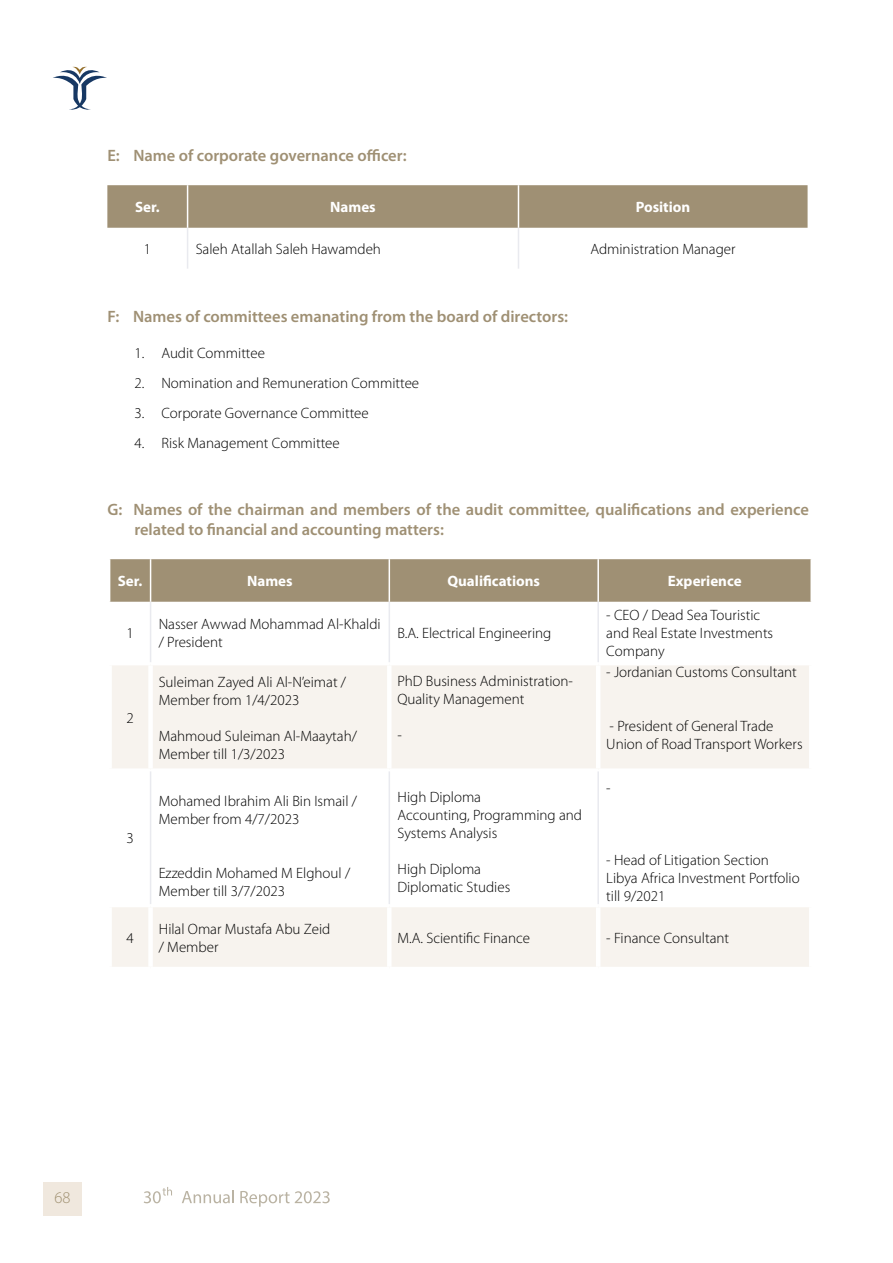
<style>
.page{position:relative;width:893px;height:1263px;background:#fff}
.page>*{position:absolute;margin:0;border:0;box-sizing:border-box;transform-origin:0 0}
.t1{font:600 16.5px/19.8px "Myriad Pro";color:#9f9074}
.t2{font:300 16.5px "Myriad Pro";color:#a19273}
.t3{font:300 15px/18px "Myriad Pro";color:#000}
.t4{font:700 15px "Myriad Pro";color:#fff}
</style>
<div class="page">
<svg style="left:53px;top:66px;width:54px;height:44px"></svg>
<svg style="left:144px;top:1187px;width:28px;height:16px"></svg>
<svg style="left:182px;top:1190px;width:52px;height:13px"></svg>
<svg style="left:240px;top:1191px;width:90px;height:16px"></svg>
<div style="left:43px;top:1182px;width:39px;height:34px;background:#f0e8de"></div>
<div style="left:107px;top:185px;width:701px;height:43px;background:#9f9074"></div>
<hr style="left:518px;top:228px;width:1px;height:41px;background:#e9eaef">
<hr style="left:187px;top:228px;width:1px;height:41px;background:#e9eaef">
<hr style="left:518px;top:185px;width:1px;height:43px;background:#fff">
<hr style="left:187px;top:185px;width:1px;height:43px;background:#fff">
<div style="left:110px;top:559px;width:700px;height:43px;background:#9f9074"></div>
<svg style="left:112px;top:665px;width:697px;height:302px;fill:#f7f3ee"></svg>
<hr style="left:596px;top:665px;width:4px;height:103px;background:#fff">
<div style="left:387px;top:665px;width:5px;height:103px;background:#fff"></div>
<div style="left:148px;top:665px;width:5px;height:103px;background:#fff"></div>
<hr style="left:596px;top:907px;width:4px;height:60px;background:#fff">
<div style="left:387px;top:907px;width:5px;height:60px;background:#fff"></div>
<div style="left:148px;top:907px;width:5px;height:60px;background:#fff"></div>
<hr style="left:597px;top:602px;width:2px;height:60px;background:#e9eaef">
<hr style="left:389px;top:602px;width:1px;height:60px;background:#e9eaef">
<hr style="left:150px;top:602px;width:1px;height:60px;background:#e9eaef">
<hr style="left:598px;top:768px;width:215px;height:3px;background:#fff">
<hr style="left:389px;top:768px;width:209px;height:3px;background:#fff">
<hr style="left:151px;top:768px;width:238px;height:3px;background:#fff">
<hr style="left:107px;top:768px;width:44px;height:3px;background:#fff">
<hr style="left:597px;top:771px;width:2px;height:133px;background:#e9eaef">
<hr style="left:389px;top:771px;width:1px;height:133px;background:#e9eaef">
<hr style="left:150px;top:771px;width:1px;height:133px;background:#e9eaef">
<hr style="left:598px;top:904px;width:215px;height:3px;background:#fff">
<hr style="left:389px;top:904px;width:209px;height:3px;background:#fff">
<hr style="left:151px;top:904px;width:238px;height:3px;background:#fff">
<hr style="left:107px;top:904px;width:44px;height:3px;background:#fff">
<hr style="left:597px;top:559px;width:2px;height:43px;background:#fff">
<hr style="left:389px;top:559px;width:1px;height:43px;background:#fff">
<hr style="left:150px;top:559px;width:1px;height:43px;background:#fff">
<p class="t1" style="left:107px;top:145px;width:301px">E: Name of corporate governance officer:</p>
<p class="t4" style="left:135px;top:197px;width:26px">Ser.</p>
<p class="t4" style="left:330px;top:197px;width:47px">Names</p>
<p class="t4" style="left:636px;top:197px;width:56px">Position</p>
<p class="t3" style="left:144px;top:240px;width:9px">1</p>
<p class="t3" style="left:196px;top:240px;width:187px">Saleh Atallah Saleh Hawamdeh</p>
<p class="t3" style="left:590px;top:240px;width:147px">Administration Manager</p>
<p class="t1" style="left:107px;top:306px;width:462px">F: Names of committees emanating from the board of directors:</p>
<p class="t3" style="left:134px;top:344px;width:132px">1. Audit Committee</p>
<p class="t3" style="left:134px;top:374px;width:286px">2. Nomination and Remuneration Committee</p>
<p class="t3" style="left:134px;top:404px;width:236px">3. Corporate Governance Committee</p>
<p class="t3" style="left:134px;top:434px;width:207px">4. Risk Management Committee</p>
<p class="t1" style="left:134px;top:499px;width:676px;text-indent:-27px">G: Names of the chairman and members of the audit committee, qualifications and experience related to financial and accounting matters:</p>
<p class="t4" style="left:118px;top:571px;width:26px">Ser.</p>
<p class="t4" style="left:247px;top:571px;width:47px">Names</p>
<p class="t4" style="left:447px;top:571px;width:94px">Qualifications</p>
<p class="t4" style="left:668px;top:571px;width:75px">Experience</p>
<p class="t3" style="left:606px;top:606px;width:168px">- CEO / Dead Sea Touristic and Real Estate Investments<br>Company</p>
<p class="t3" style="left:159px;top:615px;width:224px">Nasser Awwad Mohammad Al-Khaldi / President</p>
<p class="t3" style="left:397px;top:624px;width:155px">B.A. Electrical Engineering</p>
<p class="t3" style="left:126px;top:624px;width:9px">1</p>
<p class="t3" style="left:126px;top:709px;width:9px">2</p>
<p class="t3" style="left:126px;top:830px;width:9px">3</p>
<p class="t3" style="left:126px;top:929px;width:9px">4</p>
<p class="t3" style="left:159px;top:673px;width:189px">Suleiman Zayed Ali Al-N’eimat /<br>Member from 1/4/2023</p>
<p class="t3" style="left:159px;top:727px;width:200px">Mahmoud Suleiman Al-Maaytah/<br>Member till 1/3/2023</p>
<p class="t3" style="left:159px;top:792px;width:200px">Mohamed Ibrahim Ali Bin Ismail /<br>Member from 4/7/2023</p>
<p class="t3" style="left:159px;top:864px;width:193px">Ezzeddin Mohamed M Elghoul /<br>Member till 3/7/2023</p>
<p class="t3" style="left:159px;top:920px;width:173px">Hilal Omar Mustafa Abu Zeid / Member</p>
<p class="t3" style="left:397px;top:672px;width:177px">PhD Business Administration-<br>Quality Management</p>
<p class="t3" style="left:397px;top:726px;width:6px">-</p>
<p class="t3" style="left:397px;top:788px;width:186px">High Diploma<br>Accounting, Programming and<br>Systems Analysis</p>
<p class="t3" style="left:397px;top:860px;width:114px">High Diploma<br>Diplomatic Studies</p>
<p class="t3" style="left:606px;top:663px;width:192px">- Jordanian Customs Consultant</p>
<p class="t3" style="left:606px;top:717px;width:198px">- President of General Trade<br>Union of Road Transport Workers</p>
<p class="t3" style="left:606px;top:779px;width:6px">-</p>
<p class="t3" style="left:606px;top:851px;width:195px">- Head of Litigation Section<br>Libya Africa Investment Portfolio till 9/2021</p>
<p class="t3" style="left:397px;top:929px;width:134px">M.A. Scientific Finance</p>
<p class="t3" style="left:606px;top:929px;width:124px">- Finance Consultant</p>
<p class="t2" style="left:54px;top:1188px;width:18px">68</p>
</div>
